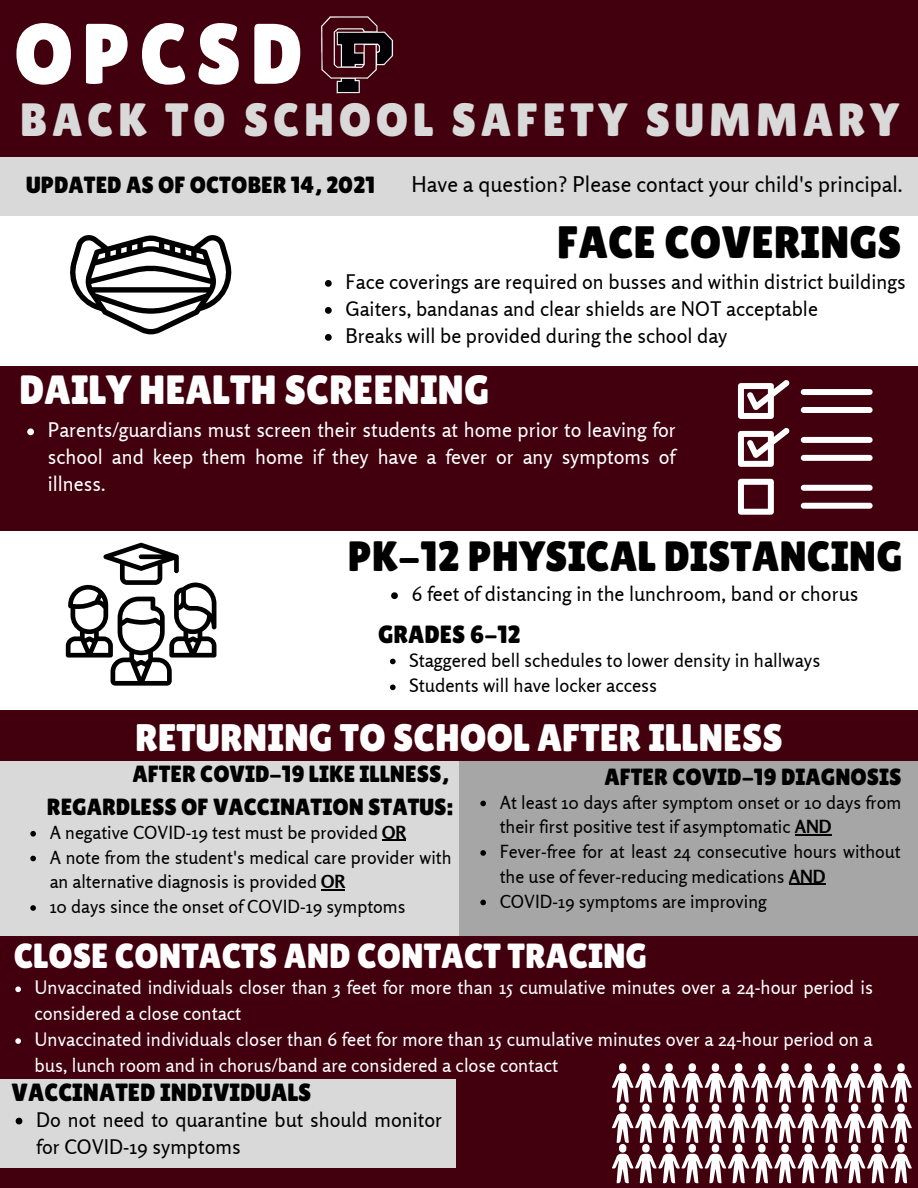
<style>
.page{position:relative;width:918px;height:1188px;background:#42000e}
.page>*{position:absolute;margin:0;border:0;box-sizing:border-box;transform-origin:0 0}
.t1{font:85.65px "Lilita One";letter-spacing:.1em;color:#fff}
.t2{font:46.65px "Lilita One";letter-spacing:.1em;color:#d9d9d9}
.t3{font:45.3px "Lilita One";color:#000}
.t4{font:42.3px "Lilita One";color:#000}
.t5{font:40.8px "Lilita One";color:#fff}
.t6{font:38.4px "Lilita One";color:#fff}
.t7{font:34.8px "Lilita One";color:#fff}
.t8{font:24.9px "Lilita One";color:#000}
.t9{font:23.4px "Lilita One";color:#000}
.t10{font:21.6px "Rosario";color:#000}
.t11{font:20.1px "Rosario";color:#000}
.t12{font:20.1px/27px "Rosario";color:#fff;text-align:justify}
.t13{font:20.1px/27px "Rosario";color:#010001}
.t14{font:18.6px/25.8px "Rosario";color:#fff}
.t15{font:18.6px "Rosario";color:#000}
.t16{font:18px/24.8px "Rosario";color:#000}
.s1{font-weight:700}
</style>
<div class="page">
<div style="left:0;top:215px;width:918px;height:151px;background:#fff"></div>
<div style="left:0;top:531px;width:918px;height:179px;background:#fff"></div>
<svg style="left:612px;top:1063px;width:300px;height:120px"></svg>
<svg style="left:70px;top:235px;width:162px;height:99px"></svg>
<img style="left:321px;top:16px;width:73px;height:78px">
<svg style="left:738px;top:380px;width:52px;height:39px"></svg>
<svg style="left:738px;top:428px;width:52px;height:39px"></svg>
<svg style="left:738px;top:479px;width:36px;height:36px"></svg>
<div style="left:801px;top:485px;width:72px;height:6px;background:#fff;border-radius:3px"></div>
<div style="left:801px;top:503px;width:72px;height:6px;background:#fff;border-radius:3px"></div>
<div style="left:801px;top:437px;width:72px;height:6px;background:#fff;border-radius:3px"></div>
<div style="left:801px;top:455px;width:72px;height:6px;background:#fff;border-radius:3px"></div>
<div style="left:801px;top:389px;width:72px;height:6px;background:#fff;border-radius:3px"></div>
<div style="left:801px;top:407px;width:72px;height:6px;background:#fff;border-radius:3px"></div>
<svg style="left:66px;top:543px;width:150px;height:143px"></svg>
<div style="left:0;top:761px;width:459px;height:174px;background:#d9d9d9"></div>
<div style="left:459px;top:761px;width:459px;height:174px;background:#a6a6a6"></div>
<div style="left:0;top:1079px;width:456px;height:89px;background:#d9d9d9"></div>
<div style="left:0;top:157px;width:918px;height:58px;background:#d9d9d9"></div>
<svg style="left:325px;top:280px;width:7px;height:7px"></svg>
<svg style="left:325px;top:307px;width:7px;height:7px"></svg>
<svg style="left:325px;top:334px;width:7px;height:7px"></svg>
<svg style="left:27px;top:428px;width:7px;height:7px"></svg>
<svg style="left:391px;top:592px;width:7px;height:7px"></svg>
<svg style="left:390px;top:659px;width:6px;height:5px"></svg>
<svg style="left:390px;top:685px;width:6px;height:5px"></svg>
<svg style="left:480px;top:801px;width:6px;height:5px"></svg>
<hr style="left:795px;top:834px;width:36px;height:2px;background:#000">
<svg style="left:480px;top:850px;width:6px;height:6px"></svg>
<hr style="left:789px;top:884px;width:37px;height:1px;background:#000">
<svg style="left:480px;top:900px;width:6px;height:5px"></svg>
<svg style="left:30px;top:831px;width:6px;height:6px"></svg>
<svg style="left:382px;top:840px;width:24px;height:1px"></svg>
<svg style="left:30px;top:856px;width:6px;height:5px"></svg>
<hr style="left:321px;top:889px;width:24px;height:2px;background:#000">
<svg style="left:30px;top:905px;width:6px;height:6px"></svg>
<svg style="left:15px;top:986px;width:6px;height:6px"></svg>
<svg style="left:15px;top:1038px;width:6px;height:6px"></svg>
<svg style="left:16px;top:1118px;width:6px;height:6px"></svg>
<p class="t1" style="left:14px;top:5px;width:290px">OPCSD</p>
<p class="t2" style="left:20px;top:93px;width:881px">BACK TO SCHOOL SAFETY SUMMARY</p>
<p class="t9" style="left:26px;top:172px;width:350px">UPDATED AS OF OCTOBER 14, 2021</p>
<p class="t10" style="left:412px;top:171px;width:493px">Have a question? Please contact your child's principal.</p>
<p class="t3" style="left:557px;top:216px;width:346px">FACE COVERINGS</p>
<p class="t11" style="left:346px;top:269px;width:562px">Face coverings are required on busses and within district buildings</p>
<p class="t11" style="left:346px;top:296px;width:474px">Gaiters, bandanas and clear shields are NOT acceptable</p>
<p class="t11" style="left:346px;top:323px;width:383px">Breaks will be provided during the school day</p>
<p class="t5" style="left:19px;top:366px;width:472px">DAILY HEALTH SCREENING</p>
<p class="t12" style="left:48px;top:417px;width:630px">Parents/guardians must screen their students at home prior to leaving for school and keep them home if they have a fever or any symptoms of illness.</p>
<p class="t4" style="left:348px;top:532px;width:556px">PK-12 PHYSICAL DISTANCING</p>
<p class="t11" style="left:412px;top:582px;width:448px">6 feet of distancing in the lunchroom, band or chorus</p>
<p class="t8" style="left:378px;top:620px;width:144px">GRADES 6-12</p>
<p class="t15" style="left:409px;top:648px;width:413px">Staggered bell schedules to lower density in hallways</p>
<p class="t15" style="left:409px;top:674px;width:250px">Students will have locker access</p>
<p class="t6" style="left:135px;top:715px;width:649px">RETURNING TO SCHOOL AFTER ILLNESS</p>
<p class="t9" style="left:132px;top:761px;width:318px">AFTER COVID-19 LIKE ILLNESS,</p>
<p class="t9" style="left:47px;top:793px;width:408px">REGARDLESS OF VACCINATION STATUS:</p>
<p class="t9" style="left:604px;top:763px;width:299px">AFTER COVID-19 DIAGNOSIS</p>
<p class="t16" style="left:500px;top:789px;width:403px">At least 10 days after symptom onset or 10 days from their first positive test if asymptomatic <span class="s1">AND</span></p>
<p class="t16" style="left:500px;top:839px;width:403px">Fever-free for at least 24 consecutive hours without the use of fever-reducing medications <span class="s1">AND</span></p>
<p class="t16" style="left:500px;top:888px;width:269px">COVID-19 symptoms are improving</p>
<p class="t16" style="left:50px;top:820px;width:358px">A negative COVID-19 test must be provided <span class="s1">OR</span></p>
<p class="t16" style="left:50px;top:845px;width:403px">A note from the student's medical care provider with an alternative diagnosis is provided <span class="s1">OR</span></p>
<p class="t16" style="left:50px;top:894px;width:357px">10 days since the onset of COVID-19 symptoms</p>
<p class="t7" style="left:14px;top:936px;width:635px">CLOSE CONTACTS AND CONTACT TRACING</p>
<p class="t14" style="left:35px;top:975px;width:840px">Unvaccinated individuals closer than 3 feet for more than 15 cumulative minutes over a 24-hour period is considered a close contact</p>
<p class="t14" style="left:35px;top:1026px;width:840px">Unvaccinated individuals closer than 6 feet for more than 15 cumulative minutes over a 24-hour period on a bus, lunch room and in chorus/band are considered a close contact</p>
<p class="t8" style="left:12px;top:1078px;width:301px">VACCINATED INDIVIDUALS</p>
<p class="t13" style="left:36px;top:1106px;width:407px">Do not need to quarantine but should monitor for COVID-19 symptoms</p>
</div>
